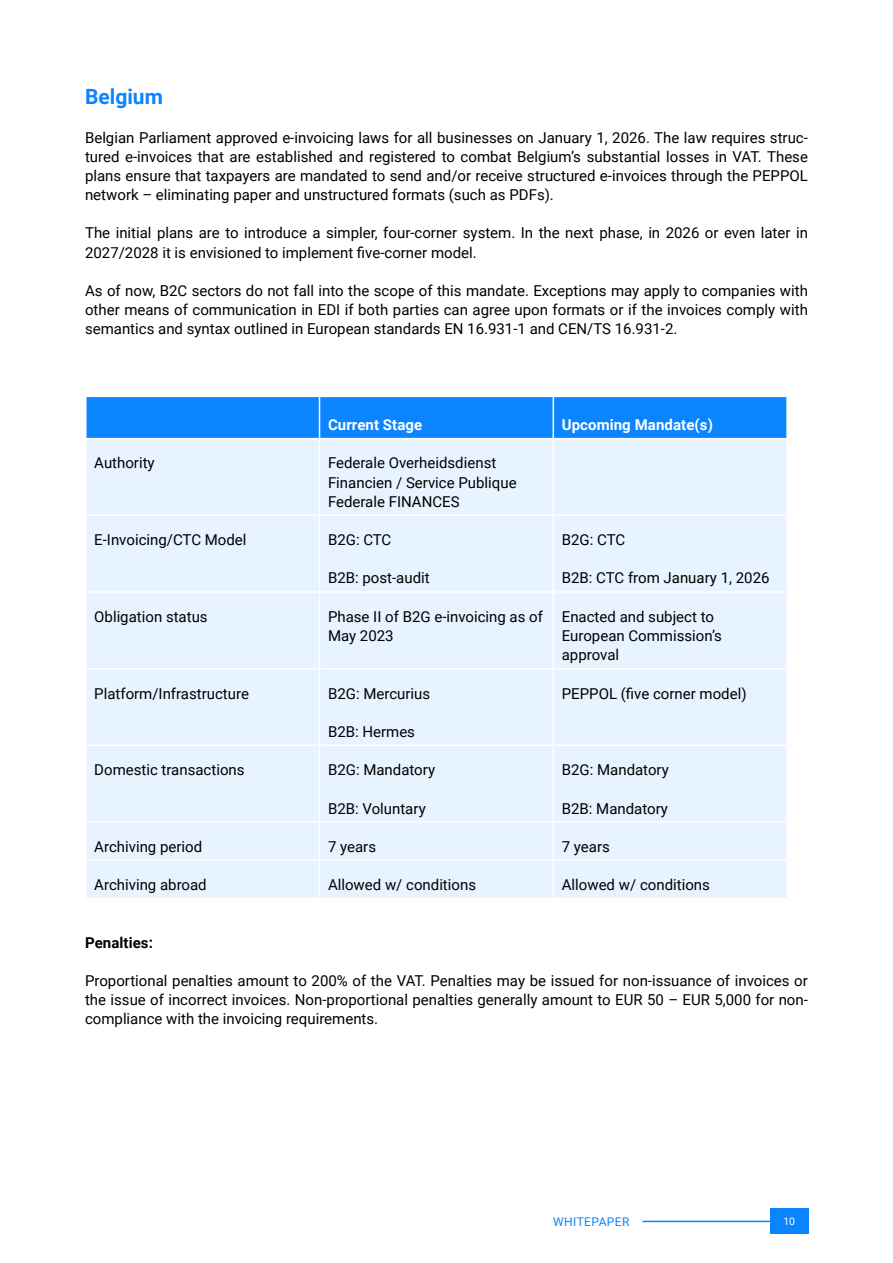
<style>
.page{position:relative;width:893px;height:1263px;background:#fff}
.page>*{position:absolute;margin:0;border:0;box-sizing:border-box;transform-origin:0 0}
.t1{font:700 21px "Roboto";color:#0a85ff}
.t2{font:15px/19.2px "Roboto";color:#000}
.t3{font:700 15px "Roboto";letter-spacing:.005em;color:#fff}
.t4{font:700 15px "Roboto";letter-spacing:.005em;color:#000}
.t5{font:12px "Roboto";letter-spacing:.035em;color:#0a85ff}
.t6{font:10.5px "Roboto";color:#fff}
</style>
<div class="page">
<div style="left:770px;top:1209px;width:38px;height:25px;background:#0a85ff"></div>
<hr style="left:642px;top:1221px;width:128px;height:1px;background:#0a85ff">
<div style="left:87px;top:397px;width:699px;height:41px;background:#0a85ff"></div>
<div style="left:87px;top:439px;width:699px;height:459px;background:#e7f3ff"></div>
<hr style="left:319px;top:397px;width:1px;height:41px;background:#fff">
<hr style="left:553px;top:397px;width:1px;height:41px;background:#fff">
<hr style="left:319px;top:439px;width:1px;height:75px;background:#fff">
<hr style="left:553px;top:439px;width:1px;height:75px;background:#fff">
<hr style="left:319px;top:516px;width:1px;height:75px;background:#fff">
<hr style="left:553px;top:516px;width:1px;height:75px;background:#fff">
<hr style="left:319px;top:593px;width:1px;height:75px;background:#fff">
<hr style="left:553px;top:593px;width:1px;height:75px;background:#fff">
<hr style="left:319px;top:669px;width:1px;height:76px;background:#fff">
<hr style="left:553px;top:669px;width:1px;height:76px;background:#fff">
<hr style="left:319px;top:746px;width:1px;height:75px;background:#fff">
<hr style="left:553px;top:746px;width:1px;height:75px;background:#fff">
<hr style="left:319px;top:823px;width:1px;height:37px;background:#fff">
<hr style="left:553px;top:823px;width:1px;height:37px;background:#fff">
<hr style="left:319px;top:861px;width:1px;height:37px;background:#fff">
<hr style="left:553px;top:861px;width:1px;height:37px;background:#fff">
<hr style="left:85px;top:514px;width:234px;height:2px;background:#fff">
<hr style="left:319px;top:514px;width:234px;height:2px;background:#fff">
<hr style="left:553px;top:514px;width:233px;height:2px;background:#fff">
<hr style="left:85px;top:591px;width:234px;height:2px;background:#fff">
<hr style="left:319px;top:591px;width:234px;height:2px;background:#fff">
<hr style="left:553px;top:591px;width:233px;height:2px;background:#fff">
<hr style="left:85px;top:668px;width:234px;height:1px;background:#fff">
<hr style="left:319px;top:668px;width:234px;height:1px;background:#fff">
<hr style="left:553px;top:668px;width:233px;height:1px;background:#fff">
<hr style="left:85px;top:745px;width:234px;height:1px;background:#fff">
<hr style="left:319px;top:745px;width:234px;height:1px;background:#fff">
<hr style="left:553px;top:745px;width:233px;height:1px;background:#fff">
<hr style="left:85px;top:821px;width:234px;height:2px;background:#fff">
<hr style="left:319px;top:821px;width:234px;height:2px;background:#fff">
<hr style="left:553px;top:821px;width:233px;height:2px;background:#fff">
<hr style="left:85px;top:860px;width:234px;height:1px;background:#fff">
<hr style="left:319px;top:860px;width:234px;height:1px;background:#fff">
<hr style="left:553px;top:860px;width:233px;height:1px;background:#fff">
<h1 class="t1" style="left:85px;top:82px;width:79px">Belgium</h1>
<p class="t2" style="left:85px;top:127px;width:724px;text-align:justify">Belgian Parliament approved e-invoicing laws for all businesses on January 1, 2026. The law requires struc&shy;tured e-invoices that are established and registered to combat Belgium’s substantial losses in VAT. These plans ensure that taxpayers are mandated to send and/or receive structured e-invoices through the PEPPOL network – eliminating paper and unstructured formats (such as PDFs).</p>
<p class="t2" style="left:85px;top:223px;width:724px">The initial plans are to introduce a simpler, four-corner system. In the next phase, in 2026 or even later in<br>2027/2028 it is envisioned to implement five-corner model.</p>
<p class="t2" style="left:85px;top:280px;width:724px;text-align:justify">As of now, B2C sectors do not fall into the scope of this mandate. Exceptions may apply to companies with other means of communication in EDI if both parties can agree upon formats or if the invoices comply with semantics and syntax outlined in European standards EN 16.931-1 and CEN/TS 16.931-2.</p>
<p class="t3" style="left:328px;top:414px;width:96px">Current Stage</p>
<p class="t3" style="left:562px;top:414px;width:153px">Upcoming Mandate(s)</p>
<p class="t2" style="left:94px;top:453px;width:62px">Authority</p>
<p class="t2" style="left:328px;top:453px;width:190px">Federale Overheidsdienst<br>Financien / Service Publique<br>Federale FINANCES</p>
<p class="t2" style="left:94px;top:530px;width:154px">E-Invoicing/CTC Model</p>
<p class="t2" style="left:328px;top:530px;width:65px">B2G: CTC</p>
<p class="t2" style="left:328px;top:568px;width:103px">B2B: post-audit</p>
<p class="t2" style="left:562px;top:530px;width:65px">B2G: CTC</p>
<p class="t2" style="left:562px;top:568px;width:209px">B2B: CTC from January 1, 2026</p>
<p class="t2" style="left:94px;top:606px;width:115px">Obligation status</p>
<p class="t2" style="left:328px;top:606px;width:216px">Phase II of B2G e-invoicing as of<br>May 2023</p>
<p class="t2" style="left:562px;top:606px;width:162px">Enacted and subject to<br>European Commission’s approval</p>
<p class="t2" style="left:94px;top:683px;width:156px">Platform/Infrastructure</p>
<p class="t2" style="left:328px;top:683px;width:104px">B2G: Mercurius</p>
<p class="t2" style="left:328px;top:721px;width:89px">B2B: Hermes</p>
<p class="t2" style="left:562px;top:683px;width:186px">PEPPOL (five corner model)</p>
<p class="t2" style="left:94px;top:760px;width:152px">Domestic transactions</p>
<p class="t2" style="left:328px;top:760px;width:109px">B2G: Mandatory</p>
<p class="t2" style="left:328px;top:798px;width:99px">B2B: Voluntary</p>
<p class="t2" style="left:562px;top:760px;width:109px">B2G: Mandatory</p>
<p class="t2" style="left:562px;top:798px;width:108px">B2B: Mandatory</p>
<p class="t2" style="left:94px;top:836px;width:109px">Archiving period</p>
<p class="t2" style="left:328px;top:836px;width:50px">7 years</p>
<p class="t2" style="left:562px;top:836px;width:50px">7 years</p>
<p class="t2" style="left:94px;top:875px;width:114px">Archiving abroad</p>
<p class="t2" style="left:328px;top:875px;width:150px">Allowed w/ conditions</p>
<p class="t2" style="left:562px;top:875px;width:150px">Allowed w/ conditions</p>
<p class="t4" style="left:85px;top:932px;width:69px">Penalties:</p>
<p class="t2" style="left:85px;top:970px;width:724px;text-align:justify">Proportional penalties amount to 200% of the VAT. Penalties may be issued for non-issuance of invoices or the issue of incorrect invoices. Non-proportional penalties generally amount to EUR 50 – EUR 5,000 for non&shy;compliance with the invoicing requirements.</p>
<p class="t5" style="left:553px;top:1213px;width:78px">WHITEPAPER</p>
<p class="t6" style="left:783px;top:1214px;width:13px">10</p>
</div>
